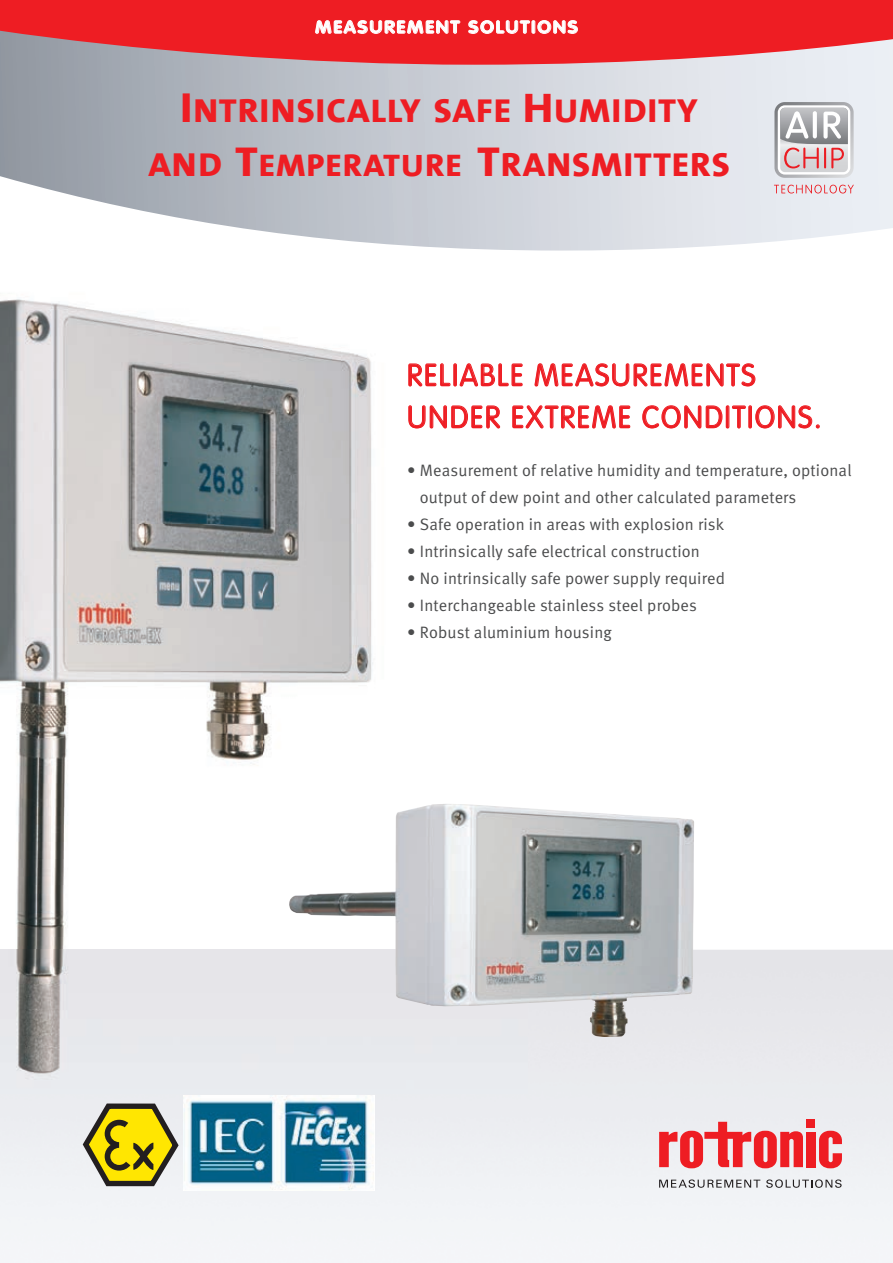
<style>
.page{position:relative;width:893px;height:1263px;background:#fff}
.page>*{position:absolute;margin:0;border:0;box-sizing:border-box;transform-origin:0 0}
.t1{font:800 33.6px/54px "The Mix B8";letter-spacing:.03em;color:#ee1d23;text-align:center;scale:1.06 1}
.t2{font:300 30.75px/42px "VAG Rounded LT";letter-spacing:.06em;color:#ee1d23;scale:.96 1}
.t3{font:700 17.4px "VAG Rounded LT";letter-spacing:.1em;color:#fff;scale:1.08 1}
.t4{font:16.5px/27px "Meta Normal LF";letter-spacing:.01em;color:#4b4c4d}
.s1{font-size:42.3px}
.s2{font-size:31.65px}
</style>
<div class="page">
<img style="left:0;top:950px;width:893px;height:313px">
<svg style="left:0;top:65px;width:893px;height:186px;background:#ccd0d7"></svg>
<svg style="left:0;top:0;width:893px;height:65px;background:#e5393f"></svg>
<svg style="left:774px;top:185px;width:80px;height:8px"></svg>
<svg style="left:774px;top:102px;width:80px;height:76px"></svg>
<img style="left:0;top:299px;width:527px;height:795px">
<svg style="left:83px;top:1103px;width:96px;height:83px;background:#bdb147"></svg>
<img style="left:183px;top:1095px;width:191px;height:95px">
<img style="left:288px;top:804px;width:406px;height:233px">
<div style="left:806px;top:1132px;width:9px;height:35px;background:#ee1d23"></div>
<svg style="left:819px;top:1131px;width:23px;height:37px"></svg>
<div style="left:806px;top:1119px;width:9px;height:9px;background:#ee1d23"></div>
<svg style="left:659px;top:1122px;width:144px;height:46px;background:#ed8286"></svg>
<svg style="left:659px;top:1179px;width:101px;height:8px"></svg>
<svg style="left:766px;top:1179px;width:76px;height:8px"></svg>
<svg style="left:315px;top:17px;width:145px;height:22px;background:#f14d51"></svg>
<svg style="left:468px;top:20px;width:62px;height:14px"></svg>
<div style="left:532px;top:20px;width:3px;height:14px;border:1px solid #fff"></div>
<svg style="left:537px;top:20px;width:41px;height:14px"></svg>
<svg style="left:408px;top:363px;width:43px;height:24px"></svg>
<div style="left:453px;top:363px;width:4px;height:23px;border:1px solid #ee1d23"></div>
<svg style="left:459px;top:361px;width:64px;height:26px"></svg>
<svg style="left:534px;top:363px;width:222px;height:24px"></svg>
<svg style="left:408px;top:405px;width:93px;height:24px"></svg>
<svg style="left:512px;top:395px;width:119px;height:35px"></svg>
<svg style="left:642px;top:405px;width:81px;height:24px"></svg>
<div style="left:726px;top:405px;width:3px;height:23px;border:1px solid #ee1d23"></div>
<svg style="left:732px;top:405px;width:14px;height:24px"></svg>
<div style="left:748px;top:405px;width:4px;height:23px;border:1px solid #ee1d23"></div>
<svg style="left:755px;top:405px;width:65px;height:24px"></svg>
<p class="t3" style="left:315px;top:17px;width:245px">MEASUREMENT SOLUTIONS</p>
<h1 class="t1" style="left:148px;top:85px;width:550px"><span class="s1">I</span>NTRINSICALLY SAFE <span class="s1">H</span>UMIDITY<br>AND <span class="s1">T</span><span class="s2">EMPERATURE</span> <span class="s1">T</span>RANSMITTERS</h1>
<h2 class="t2" style="left:407px;top:355px;width:433px">RELIABLE MEASUREMENTS<br>UNDER EXTREME CONDITIONS.</h2>
<p class="t4" style="left:420px;top:457px;width:433px;text-indent:-13px">• Measurement of relative humidity and temperature, optional output of dew point and other calculated parameters</p>
<p class="t4" style="left:407px;top:511px;width:318px">• Safe operation in areas with explosion risk</p>
<p class="t4" style="left:407px;top:538px;width:294px">• Intrinsically safe electrical construction</p>
<p class="t4" style="left:407px;top:565px;width:319px">• No intrinsically safe power supply required</p>
<p class="t4" style="left:407px;top:592px;width:291px">• Interchangeable stainless steel probes</p>
<p class="t4" style="left:407px;top:619px;width:206px">• Robust aluminium housing</p>
</div>
